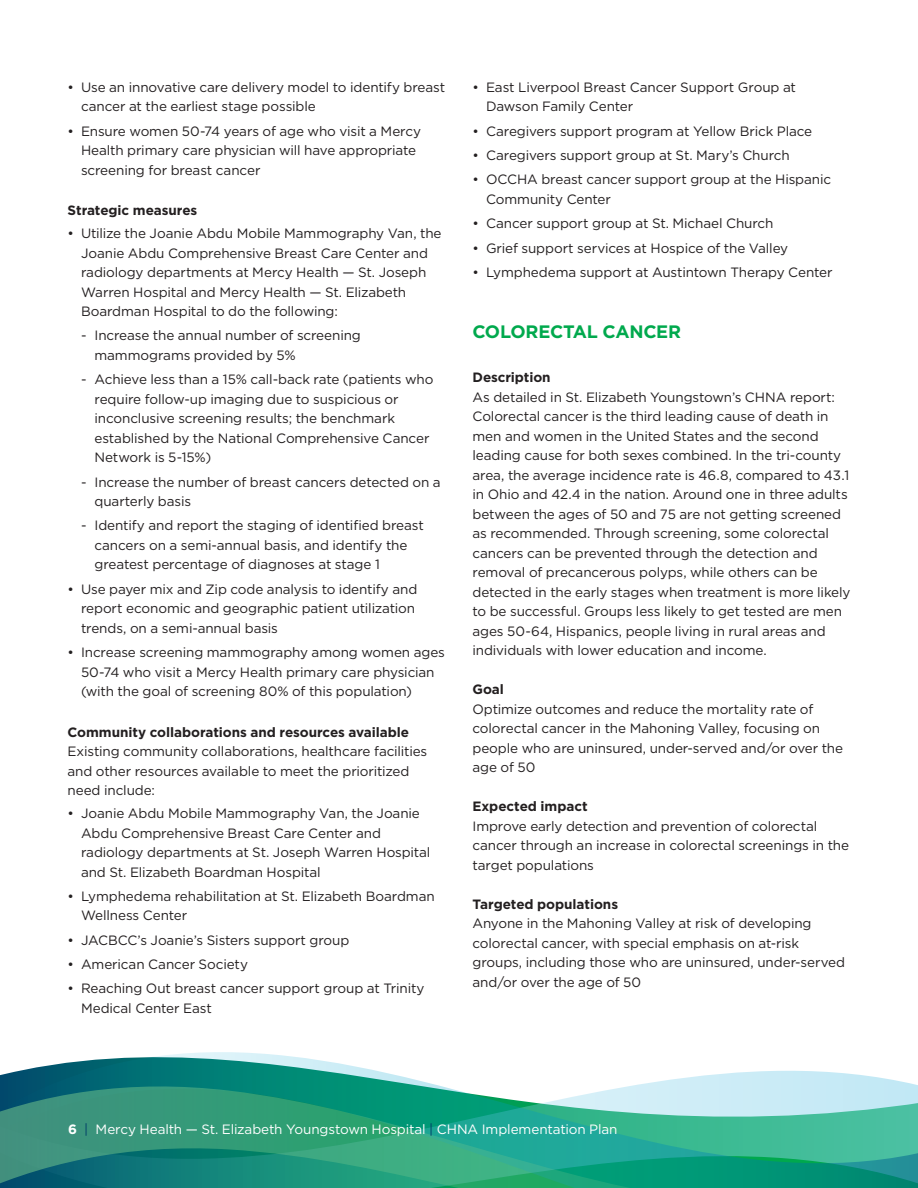
<style>
.page{position:relative;width:918px;height:1188px;background:#fff}
.page>*{position:absolute;margin:0;border:0;box-sizing:border-box;transform-origin:0 0}
.SUB_HEAD_-_left_just{font:700 18px "Gotham";letter-spacing:-.02em;color:#00a94d}
.BULLET_BODY_COPY{font:13.5px/19.5px "Gotham";letter-spacing:-.01em;color:#231f20}
.BODY_-_left_just{font:13.5px/19.5px "Gotham";letter-spacing:-.01em;color:#231f20}
.Bold_Body_Text{font:700 13.5px "Gotham";letter-spacing:-.005em;color:#231f20}
.t1{font:13.5px "Gotham";letter-spacing:-.01em;color:#fff}
.s1{font-weight:700}
.s2{color:#003d69}
</style>
<div class="page">
<svg style="left:0;top:1052px;width:917px;height:33px"></svg>
<svg style="left:0;top:1085px;width:918px;height:103px;background:#3aa68f"></svg>
<p class="BULLET_BODY_COPY" style="left:81px;top:77px;width:366px;text-indent:-14px">• Use an innovative care delivery model to identify breast cancer at the earliest stage possible</p>
<p class="BULLET_BODY_COPY" style="left:81px;top:121px;width:342px;text-indent:-14px">• Ensure women 50-74 years of age who visit a Mercy<br>Health primary care physician will have appropriate screening for breast cancer</p>
<p class="Bold_Body_Text" style="left:68px;top:202px;width:131px">Strategic measures</p>
<p class="BULLET_BODY_COPY" style="left:81px;top:223px;width:362px;text-indent:-14px">• Utilize the Joanie Abdu Mobile Mammography Van, the Joanie Abdu Comprehensive Breast Care Center and radiology departments at Mercy Health — St. Joseph Warren Hospital and Mercy Health — St. Elizabeth Boardman Hospital to do the following:</p>
<p class="BULLET_BODY_COPY" style="left:94px;top:326px;width:268px;text-indent:-14px">- Increase the annual number of screening mammograms provided by 5%</p>
<p class="BULLET_BODY_COPY" style="left:94px;top:369px;width:341px;text-indent:-14px">- Achieve less than a 15% call-back rate (patients who require follow-up imaging due to suspicious or inconclusive screening results; the benchmark established by the National Comprehensive Cancer Network is 5-15%)</p>
<p class="BULLET_BODY_COPY" style="left:94px;top:472px;width:348px;text-indent:-14px">- Increase the number of breast cancers detected on a quarterly basis</p>
<p class="BULLET_BODY_COPY" style="left:94px;top:516px;width:331px;text-indent:-14px">- Identify and report the staging of identified breast cancers on a semi-annual basis, and identify the greatest percentage of diagnoses at stage 1</p>
<p class="BULLET_BODY_COPY" style="left:81px;top:579px;width:338px;text-indent:-14px">• Use payer mix and Zip code analysis to identify and report economic and geographic patient utilization trends, on a semi-annual basis</p>
<p class="BULLET_BODY_COPY" style="left:81px;top:642px;width:365px;text-indent:-14px">• Increase screening mammography among women ages<br>50-74 who visit a Mercy Health primary care physician (with the goal of screening 80% of this population)</p>
<p class="Bold_Body_Text" style="left:68px;top:723px;width:343px">Community collaborations and resources available</p>
<p class="BODY_-_left_just" style="left:68px;top:741px;width:361px">Existing community collaborations, healthcare facilities and other resources available to meet the prioritized need include:</p>
<p class="BULLET_BODY_COPY" style="left:81px;top:803px;width:351px;text-indent:-14px">• Joanie Abdu Mobile Mammography Van, the Joanie Abdu Comprehensive Breast Care Center and radiology departments at St. Joseph Warren Hospital and St. Elizabeth Boardman Hospital</p>
<p class="BULLET_BODY_COPY" style="left:81px;top:886px;width:355px;text-indent:-14px">• Lymphedema rehabilitation at St. Elizabeth Boardman<br>Wellness Center</p>
<p class="BULLET_BODY_COPY" style="left:68px;top:930px;width:283px">• JACBCC’s Joanie’s Sisters support group</p>
<p class="BULLET_BODY_COPY" style="left:68px;top:954px;width:182px">• American Cancer Society</p>
<p class="BULLET_BODY_COPY" style="left:81px;top:979px;width:345px;text-indent:-14px">• Reaching Out breast cancer support group at Trinity<br>Medical Center East</p>
<p class="BULLET_BODY_COPY" style="left:486px;top:77px;width:312px;text-indent:-14px">• East Liverpool Breast Cancer Support Group at<br>Dawson Family Center</p>
<p class="BULLET_BODY_COPY" style="left:472px;top:121px;width:341px">• Caregivers support program at Yellow Brick Place</p>
<p class="BULLET_BODY_COPY" style="left:472px;top:145px;width:319px">• Caregivers support group at St. Mary’s Church</p>
<p class="BULLET_BODY_COPY" style="left:486px;top:170px;width:347px;text-indent:-14px">• OCCHA breast cancer support group at the Hispanic<br>Community Center</p>
<p class="BULLET_BODY_COPY" style="left:472px;top:213px;width:302px">• Cancer support group at St. Michael Church</p>
<p class="BULLET_BODY_COPY" style="left:472px;top:238px;width:317px">• Grief support services at Hospice of the Valley</p>
<p class="BULLET_BODY_COPY" style="left:472px;top:262px;width:362px">• Lymphedema support at Austintown Therapy Center</p>
<p class="SUB_HEAD_-_left_just" style="left:472px;top:320px;width:210px">COLORECTAL CANCER</p>
<p class="Bold_Body_Text" style="left:472px;top:369px;width:80px">Description</p>
<p class="BODY_-_left_just" style="left:472px;top:387px;width:364px">As detailed in St. Elizabeth Youngstown’s CHNA report:</p>
<p class="BODY_-_left_just" style="left:472px;top:407px;width:379px">Colorectal cancer is the third leading cause of death in men and women in the United States and the second leading cause for both sexes combined. In the tri-county area, the average incidence rate is 46.8, compared to 43.1 in Ohio and 42.4 in the nation. Around one in three adults between the ages of 50 and 75 are not getting screened as recommended. Through screening, some colorectal cancers can be prevented through the detection and removal of precancerous polyps, while others can be detected in the early stages when treatment is more likely to be successful. Groups less likely to get tested are men ages 50-64, Hispanics, people living in rural areas and individuals with lower education and income.</p>
<p class="Bold_Body_Text" style="left:472px;top:681px;width:33px">Goal</p>
<p class="BODY_-_left_just" style="left:472px;top:699px;width:372px">Optimize outcomes and reduce the mortality rate of colorectal cancer in the Mahoning Valley, focusing on people who are uninsured, under-served and/or over the age of 50</p>
<p class="Bold_Body_Text" style="left:472px;top:798px;width:117px">Expected impact</p>
<p class="BODY_-_left_just" style="left:472px;top:816px;width:378px">Improve early detection and prevention of colorectal cancer through an increase in colorectal screenings in the target populations</p>
<p class="Bold_Body_Text" style="left:472px;top:895px;width:147px">Targeted populations</p>
<p class="BODY_-_left_just" style="left:472px;top:914px;width:374px">Anyone in the Mahoning Valley at risk of developing colorectal cancer, with special emphasis on at-risk groups, including those who are uninsured, under-served and/or over the age of 50</p>
<p class="t1" style="left:68px;top:1120px;width:551px"><span class="s1">6</span> <span class="s2">|</span> Mercy Health — St. Elizabeth Youngstown Hospital <span class="s2">|</span> CHNA Implementation Plan</p>
</div>
